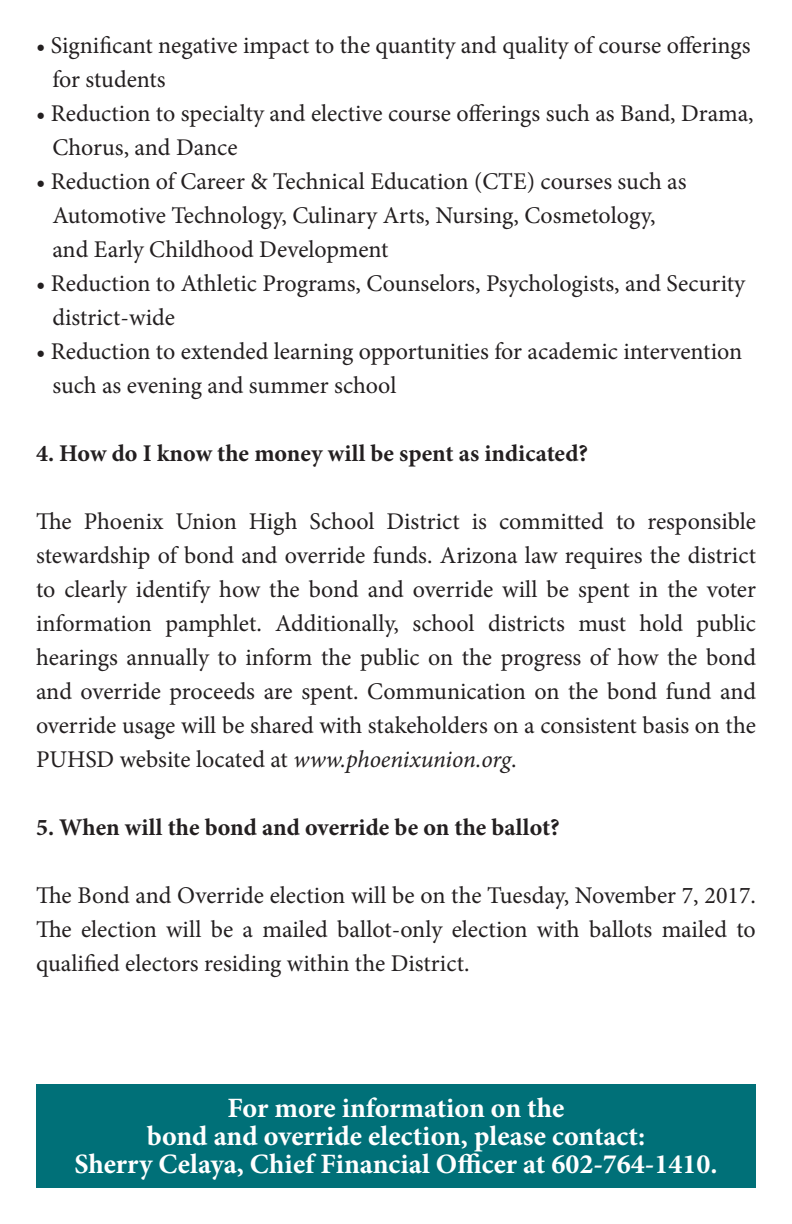
<style>
.page{position:relative;width:792px;height:1224px;background:#fff}
.page>*{position:absolute;margin:0;border:0;box-sizing:border-box;transform-origin:0 0}
.t1{font:700 28px "Minion Pro";color:#fff}
.t2{font:24px/34px "Minion Pro";color:#231f20;text-align:justify}
.t3{font:700 24px "Minion Pro";color:#231f20}
.s1{font-style:italic}
</style>
<div class="page">
<div style="left:36px;top:1085px;width:720px;height:103px;background:#007078"></div>
<p class="t2" style="left:36px;top:29px;width:716px">• Significant negative impact to the quantity and quality of course offerings</p>
<p class="t2" style="left:52px;top:63px;width:115px">for students</p>
<p class="t2" style="left:36px;top:97px;width:719px">• Reduction to specialty and elective course offerings such as Band, Drama,</p>
<p class="t2" style="left:52px;top:131px;width:187px">Chorus, and Dance</p>
<p class="t2" style="left:36px;top:165px;width:652px">• Reduction of Career &amp; Technical Education (CTE) courses such as</p>
<p class="t2" style="left:52px;top:199px;width:605px">Automotive Technology, Culinary Arts, Nursing, Cosmetology,</p>
<p class="t2" style="left:52px;top:233px;width:338px">and Early Childhood Development</p>
<p class="t2" style="left:36px;top:267px;width:711px">• Reduction to Athletic Programs, Counselors, Psychologists, and Security</p>
<p class="t2" style="left:52px;top:301px;width:124px">district-wide</p>
<p class="t2" style="left:36px;top:335px;width:708px">• Reduction to extended learning opportunities for academic intervention</p>
<p class="t2" style="left:52px;top:369px;width:346px">such as evening and summer school</p>
<p class="t3" style="left:36px;top:437px;width:554px">4. How do I know the money will be spent as indicated?</p>
<p class="t2" style="left:36px;top:505px;width:722px">The Phoenix Union High School District is committed to responsible stewardship of bond and override funds. Arizona law requires the district to clearly identify how the bond and override will be spent in the voter information pamphlet. Additionally, school districts must hold public hearings annually to inform the public on the progress of how the bond and override proceeds are spent. Communication on the bond fund and override usage will be shared with stakeholders on a consistent basis on the PUHSD website located at <span class="s1">www.phoenixunion.org</span>.</p>
<p class="t3" style="left:36px;top:811px;width:525px">5. When will the bond and override be on the ballot?</p>
<p class="t2" style="left:36px;top:879px;width:722px">The Bond and Override election will be on the Tuesday, November 7, 2017.<br>The election will be a mailed ballot-only election with ballots mailed to qualified electors residing within the District.</p>
<p class="t1" style="left:228px;top:1089px;width:338px">For more information on the</p>
<p class="t1" style="left:147px;top:1117px;width:500px">bond and override election, please contact:</p>
<p class="t1" style="left:74px;top:1145px;width:645px">Sherry Celaya, Chief Financial Officer at 602-764-1410.</p>
</div>
